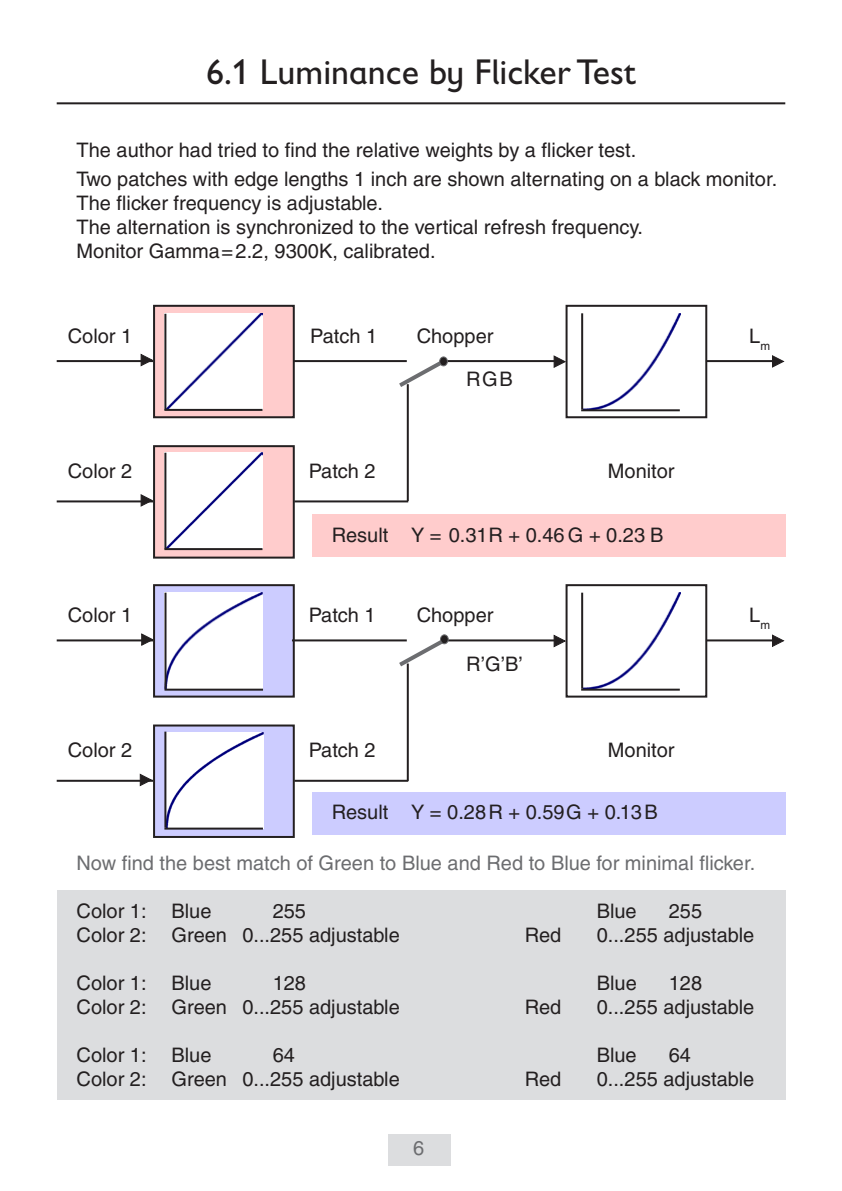
<style>
.page{position:relative;width:842px;height:1191px;background:#fff}
.page>*{position:absolute;margin:0;border:0;box-sizing:border-box;transform-origin:0 0}
.t1{font:36px "Gill Sans MT Schlbk";color:#231f20}
.t2{font:20px/24px "Helvetica";color:#231f20}
.t3{font:20px "Helvetica";color:#6c6d70}
</style>
<div class="page">
<div style="left:388px;top:1134px;width:63px;height:31px;background:#dcdddf"></div>
<div style="left:57px;top:890px;width:728px;height:210px;background:#dcdddf"></div>
<div style="left:154px;top:306px;width:140px;height:111px;background:#fcc"></div>
<div style="left:153px;top:305px;width:142px;height:113px;border:2px solid #231f20"></div>
<img style="left:164px;top:313px;width:98px;height:96px">
<hr style="left:164px;top:409px;width:98px;height:2px;background:#231f20">
<hr style="left:164px;top:314px;width:2px;height:96px;background:#231f20">
<div style="left:566px;top:584px;width:141px;height:113px;border:2px solid #231f20"></div>
<div style="left:154px;top:585px;width:140px;height:111px;background:#ccf"></div>
<div style="left:153px;top:584px;width:142px;height:113px;border:2px solid #231f20"></div>
<div style="left:166px;top:593px;width:97px;height:95px;background:#fff"></div>
<hr style="left:164px;top:688px;width:99px;height:2px;background:#231f20">
<hr style="left:164px;top:592px;width:2px;height:96px;background:#231f20">
<img style="left:583px;top:592px;width:97px;height:96px">
<hr style="left:581px;top:688px;width:99px;height:2px;background:#231f20">
<hr style="left:581px;top:592px;width:2px;height:96px;background:#231f20">
<hr style="left:292px;top:639px;width:115px;height:2px;background:#231f20">
<hr style="left:294px;top:780px;width:114px;height:2px;background:#231f20">
<hr style="left:57px;top:639px;width:96px;height:2px;background:#231f20">
<hr style="left:57px;top:780px;width:96px;height:2px;background:#231f20">
<hr style="left:407px;top:663px;width:2px;height:118px;background:#231f20">
<hr style="left:445px;top:639px;width:117px;height:2px;background:#231f20">
<svg style="left:140px;top:632px;width:15px;height:14px"></svg>
<svg style="left:139px;top:773px;width:14px;height:14px"></svg>
<svg style="left:553px;top:634px;width:14px;height:14px"></svg>
<svg style="left:771px;top:634px;width:14px;height:13px"></svg>
<hr style="left:706px;top:639px;width:72px;height:2px;background:#231f20">
<svg style="left:395px;top:636px;width:52px;height:34px"></svg>
<div style="left:566px;top:305px;width:141px;height:113px;border:2px solid #231f20"></div>
<div style="left:154px;top:446px;width:140px;height:111px;background:#fcc"></div>
<div style="left:153px;top:445px;width:142px;height:113px;border:2px solid #231f20"></div>
<img style="left:583px;top:313px;width:97px;height:96px">
<hr style="left:581px;top:409px;width:99px;height:2px;background:#231f20">
<hr style="left:581px;top:313px;width:2px;height:96px;background:#231f20">
<hr style="left:293px;top:360px;width:114px;height:2px;background:#231f20">
<hr style="left:294px;top:500px;width:114px;height:2px;background:#231f20">
<hr style="left:57px;top:360px;width:96px;height:2px;background:#231f20">
<hr style="left:57px;top:500px;width:96px;height:2px;background:#231f20">
<hr style="left:407px;top:384px;width:2px;height:117px;background:#231f20">
<hr style="left:445px;top:360px;width:117px;height:2px;background:#231f20">
<svg style="left:140px;top:353px;width:14px;height:14px"></svg>
<svg style="left:140px;top:493px;width:14px;height:14px"></svg>
<svg style="left:553px;top:354px;width:14px;height:14px"></svg>
<svg style="left:771px;top:355px;width:14px;height:13px"></svg>
<hr style="left:706px;top:360px;width:72px;height:2px;background:#231f20">
<svg style="left:395px;top:358px;width:53px;height:33px"></svg>
<img style="left:164px;top:452px;width:98px;height:96px">
<hr style="left:164px;top:548px;width:98px;height:2px;background:#231f20">
<hr style="left:164px;top:453px;width:2px;height:96px;background:#231f20">
<div style="left:440px;top:357px;width:7px;height:9px;background:#231f20;border-radius:50%"></div>
<div style="left:439px;top:356px;width:9px;height:10px;border:1px solid #6c6d70;border-radius:50%"></div>
<div style="left:440px;top:635px;width:8px;height:9px;background:#231f20;border-radius:50%"></div>
<div style="left:440px;top:634px;width:9px;height:10px;border:1px solid #6c6d70;border-radius:50%"></div>
<div style="left:154px;top:725px;width:140px;height:112px;background:#ccf"></div>
<div style="left:153px;top:724px;width:142px;height:114px;border:2px solid #231f20"></div>
<img style="left:166px;top:732px;width:98px;height:97px">
<hr style="left:164px;top:827px;width:99px;height:2px;background:#231f20">
<hr style="left:164px;top:731px;width:2px;height:96px;background:#231f20">
<div style="left:312px;top:515px;width:473px;height:42px;background:#fcc"></div>
<div style="left:312px;top:792px;width:473px;height:43px;background:#ccf"></div>
<hr style="left:57px;top:102px;width:728px;height:2px;background:#231f20">
<h1 class="t1" style="left:206px;top:52px;width:431px">6.1 Luminance by Flicker Test</h1>
<p class="t2" style="left:77px;top:136px;width:702px;line-height:28.8px">The author had tried to find the relative weights by a flicker test.<br>Two patches with edge lengths 1 inch are shown alternating on a black monitor.</p>
<p class="t2" style="left:77px;top:191px;width:568px">The flicker frequency is adjustable.<br>The alternation is synchronized to the vertical refresh frequency.<br>Monitor Gamma=2.2, 9300K, calibrated.</p>
<p class="t2" style="left:68px;top:324px;width:55px">Color 1</p>
<p class="t2" style="left:310px;top:324px;width:57px">Patch 1</p>
<p class="t2" style="left:417px;top:324px;width:78px">Chopper</p>
<p class="t2" style="left:749px;top:324px;width:22px">L<sub>m</sub></p>
<p class="t2" style="left:466px;top:366px;width:48px">RGB</p>
<p class="t2" style="left:68px;top:459px;width:66px">Color 2</p>
<p class="t2" style="left:309px;top:459px;width:69px">Patch 2</p>
<p class="t2" style="left:608px;top:459px;width:68px">Monitor</p>
<p class="t2" style="left:332px;top:522px;width:333px">Result Y = 0.31 R + 0.46 G + 0.23 B</p>
<p class="t2" style="left:68px;top:603px;width:55px">Color 1</p>
<p class="t2" style="left:309px;top:603px;width:57px">Patch 1</p>
<p class="t2" style="left:417px;top:603px;width:78px">Chopper</p>
<p class="t2" style="left:749px;top:603px;width:22px">L<sub>m</sub></p>
<p class="t2" style="left:466px;top:651px;width:58px">R’G’B’</p>
<p class="t2" style="left:68px;top:738px;width:66px">Color 2</p>
<p class="t2" style="left:309px;top:738px;width:69px">Patch 2</p>
<p class="t2" style="left:608px;top:738px;width:68px">Monitor</p>
<p class="t2" style="left:332px;top:800px;width:328px">Result Y = 0.28R + 0.59G + 0.1 3B</p>
<p class="t3" style="left:77px;top:851px;width:680px">Now find the best match of Green to Blue and Red to Blue for minimal flicker.</p>
<p class="t2" style="left:77px;top:899px;width:136px">Color 1 : Blue</p>
<p class="t2" style="left:273px;top:899px;width:35px">255</p>
<p class="t2" style="left:597px;top:899px;width:42px">Blue</p>
<p class="t2" style="left:669px;top:899px;width:35px">255</p>
<p class="t2" style="left:77px;top:923px;width:325px">Color 2: Green 0...255 adjustable</p>
<p class="t2" style="left:525px;top:923px;width:38px">Red</p>
<p class="t2" style="left:597px;top:923px;width:159px">0...255 adjustable</p>
<p class="t2" style="left:77px;top:971px;width:136px">Color 1 : Blue</p>
<p class="t2" style="left:273px;top:971px;width:35px">128</p>
<p class="t2" style="left:597px;top:971px;width:42px">Blue</p>
<p class="t2" style="left:669px;top:971px;width:35px">128</p>
<p class="t2" style="left:77px;top:995px;width:325px">Color 2: Green 0...255 adjustable</p>
<p class="t2" style="left:525px;top:995px;width:38px">Red</p>
<p class="t2" style="left:597px;top:995px;width:159px">0...255 adjustable</p>
<p class="t2" style="left:77px;top:1043px;width:136px">Color 1 : Blue</p>
<p class="t2" style="left:273px;top:1043px;width:24px">64</p>
<p class="t2" style="left:597px;top:1043px;width:42px">Blue</p>
<p class="t2" style="left:669px;top:1043px;width:24px">64</p>
<p class="t2" style="left:77px;top:1067px;width:325px">Color 2: Green 0...255 adjustable</p>
<p class="t2" style="left:525px;top:1067px;width:38px">Red</p>
<p class="t2" style="left:597px;top:1067px;width:159px">0...255 adjustable</p>
</div>
